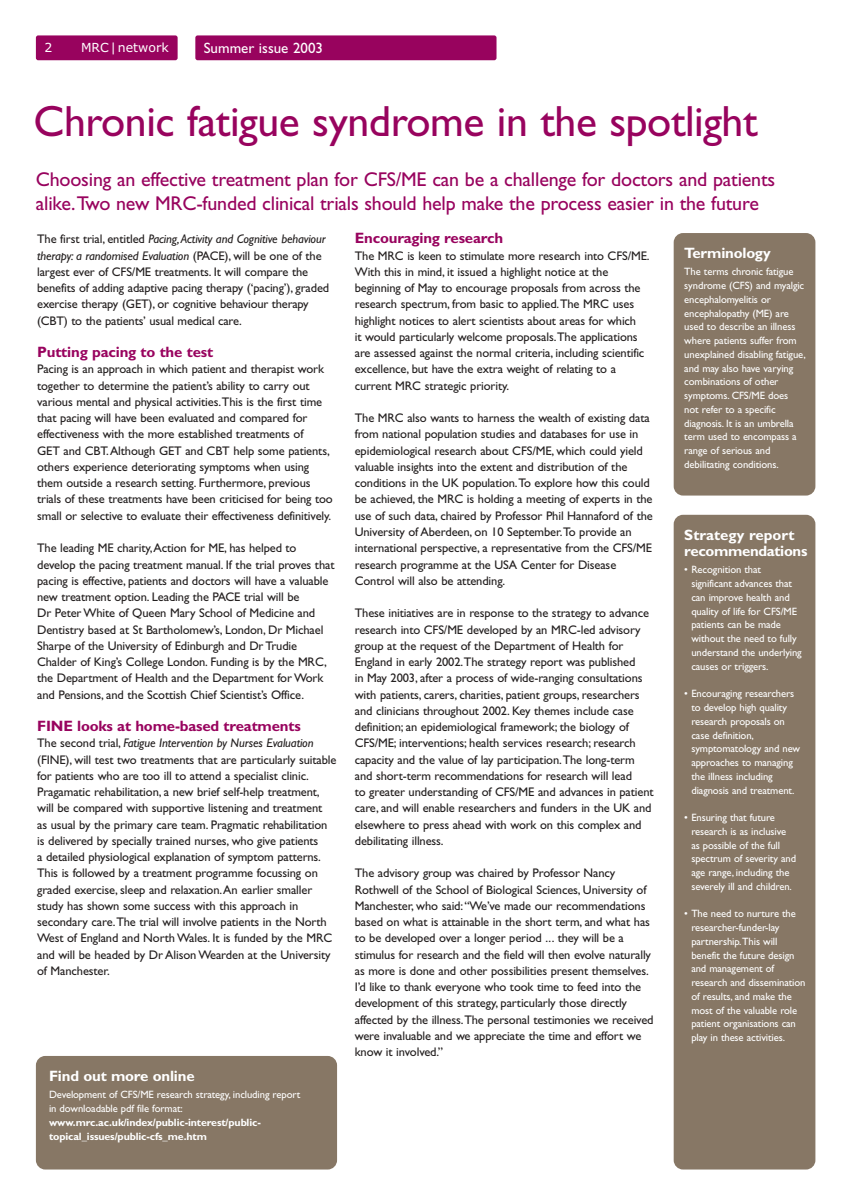
<style>
.page{position:relative;width:850px;height:1204px;background:#fff}
.page>*{position:absolute;margin:0;border:0;box-sizing:border-box;transform-origin:0 0}
.t1{font:43.75px "Gill Sans";letter-spacing:-.01em;color:#98035e}
.t2{font:20px/23.8px "Gill Sans";letter-spacing:-.01em;color:#98035e}
.t3{font:700 15px "Gill Sans";letter-spacing:-.01em;color:#98035e}
.t4{font:700 15px/16.2px "Gill Sans";letter-spacing:-.01em;color:#fff}
.t5{font:15px "Gill Sans";color:#fff}
.t6{font:12.5px/16.2px "Gill Sans";letter-spacing:-.01em;color:#231f1f}
.t7{font:12.5px "Verdana";color:#fff}
.t8{font:10.62px/13.8px "Gill Sans";letter-spacing:-.01em;color:#fff}
.t9{font:700 10.62px/13.8px "Gill Sans";letter-spacing:-.01em;color:#fff}
.s1{font-style:italic}
</style>
<div class="page">
<div style="left:195px;top:35px;width:302px;height:25px;background:#98035e;border-radius:2px"></div>
<div style="left:36px;top:35px;width:142px;height:25px;background:#98035e;border-radius:2px"></div>
<div style="left:674px;top:233px;width:141px;height:262px;background:#877765;border-radius:9px"></div>
<div style="left:674px;top:515px;width:141px;height:654px;background:#877765;border-radius:9px"></div>
<div style="left:36px;top:1056px;width:301px;height:113px;background:#877765;border-radius:9px"></div>
<p class="t7" style="left:44px;top:43px;width:9px">2</p>
<p class="t7" style="left:81px;top:43px;width:89px">MRC | network</p>
<p class="t5" style="left:204px;top:42px;width:121px">Summer issue 2003</p>
<h1 class="t1" style="left:33px;top:106px;width:726px">Chronic fatigue syndrome in the spotlight</h1>
<h2 class="t2" style="left:36px;top:170px;width:741px">Choosing an effective treatment plan for CFS/ME can be a challenge for doctors and patients alike.Two new MRC-funded clinical trials should help make the process easier in the future</h2>
<p class="t6" style="left:37px;top:232px;width:294px">The first trial, entitled <span class="s1">Pacing,Activity and Cognitive behaviour therapy: a randomised Evaluation</span> (PACE), will be one of the largest ever of CFS/ME treatments. It will compare the benefits of adding adaptive pacing therapy (‘pacing’), graded exercise therapy (GET), or cognitive behaviour therapy (CBT) to the patients’ usual medical care.</p>
<p class="t3" style="left:37px;top:347px;width:177px">Putting pacing to the test</p>
<p class="t6" style="left:37px;top:362px;width:297px">Pacing is an approach in which patient and therapist work together to determine the patient’s ability to carry out various mental and physical activities.This is the first time that pacing will have been evaluated and compared for effectiveness with the more established treatments of<br>GET and CBT.Although GET and CBT help some patients, others experience deteriorating symptoms when using them outside a research setting. Furthermore, previous trials of these treatments have been criticised for being too small or selective to evaluate their effectiveness definitively.</p>
<p class="t6" style="left:37px;top:541px;width:299px">The leading ME charity,Action for ME, has helped to develop the pacing treatment manual. If the trial proves that pacing is effective, patients and doctors will have a valuable new treatment option. Leading the PACE trial will be<br>Dr Peter White of Queen Mary School of Medicine and Dentistry based at St Bartholomew’s, London, Dr Michael Sharpe of the University of Edinburgh and Dr Trudie Chalder of King’s College London. Funding is by the MRC, the Department of Health and the Department for Work and Pensions, and the Scottish Chief Scientist’s Office.</p>
<p class="t3" style="left:37px;top:721px;width:265px">FINE looks at home-based treatments</p>
<p class="t6" style="left:37px;top:736px;width:301px">The second trial, <span class="s1">Fatigue Intervention by Nurses Evaluation </span>(FINE), will test two treatments that are particularly suitable for patients who are too ill to attend a specialist clinic.<br>Pragamatic rehabilitation, a new brief self-help treatment, will be compared with supportive listening and treatment<br>as usual by the primary care team. Pragmatic rehabilitation is delivered by specially trained nurses, who give patients<br>a detailed physiological explanation of symptom patterns.<br>This is followed by a treatment programme focussing on graded exercise, sleep and relaxation.An earlier smaller study has shown some success with this approach in secondary care.The trial will involve patients in the North West of England and North Wales. It is funded by the MRC and will be headed by Dr Alison Wearden at the University of Manchester.</p>
<p class="t3" style="left:355px;top:233px;width:150px">Encouraging research</p>
<p class="t6" style="left:355px;top:249px;width:296px">The MRC is keen to stimulate more research into CFS/ME.<br>With this in mind, it issued a highlight notice at the beginning of May to encourage proposals from across the research spectrum, from basic to applied.The MRC uses highlight notices to alert scientists about areas for which<br>it would particularly welcome proposals.The applications are assessed against the normal criteria, including scientific excellence, but have the extra weight of relating to a current MRC strategic priority.</p>
<p class="t6" style="left:355px;top:411px;width:300px">The MRC also wants to harness the wealth of existing data from national population studies and databases for use in epidemiological research about CFS/ME, which could yield valuable insights into the extent and distribution of the conditions in the UK population.To explore how this could be achieved, the MRC is holding a meeting of experts in the use of such data, chaired by Professor Phil Hannaford of the University of Aberdeen, on 10 September.To provide an international perspective, a representative from the CFS/ME research programme at the USA Center for Disease Control will also be attending.</p>
<p class="t6" style="left:355px;top:606px;width:300px">These initiatives are in response to the strategy to advance research into CFS/ME developed by an MRC-led advisory group at the request of the Department of Health for England in early 2002.The strategy report was published<br>in May 2003, after a process of wide-ranging consultations with patients, carers, charities, patient groups, researchers and clinicians throughout 2002. Key themes include case definition; an epidemiological framework; the biology of CFS/ME; interventions; health services research; research capacity and the value of lay participation.The long-term and short-term recommendations for research will lead<br>to greater understanding of CFS/ME and advances in patient care, and will enable researchers and funders in the UK and elsewhere to press ahead with work on this complex and debilitating illness.</p>
<p class="t6" style="left:355px;top:866px;width:300px">The advisory group was chaired by Professor Nancy Rothwell of the School of Biological Sciences, University of Manchester, who said:“We’ve made our recommendations based on what is attainable in the short term, and what has to be developed over a longer period ... they will be a stimulus for research and the field will then evolve naturally as more is done and other possibilities present themselves.<br>I’d like to thank everyone who took time to feed into the development of this strategy, particularly those directly affected by the illness.The personal testimonies we received were invaluable and we appreciate the time and effort we know it involved.”</p>
<p class="t4" style="left:684px;top:246px;width:88px">Terminology</p>
<p class="t8" style="left:684px;top:266px;width:123px">The terms chronic fatigue syndrome (CFS) and myalgic encephalomyelitis or encephalopathy (ME) are used to describe an illness where patients suffer from unexplained disabling fatigue, and may also have varying combinations of other symptoms. CFS/ME does<br>not refer to a specific diagnosis. It is an umbrella term used to encompass a range of serious and debilitating conditions.</p>
<p class="t4" style="left:684px;top:528px;width:125px">Strategy report recommendations</p>
<p class="t8" style="left:691px;top:564px;width:112px;text-indent:-7px">• Recognition that significant advances that can improve health and quality of life for CFS/ME patients can be made without the need to fully understand the underlying causes or triggers.</p>
<p class="t8" style="left:691px;top:688px;width:110px;text-indent:-7px">• Encouraging researchers to develop high quality research proposals on case definition, symptomatology and new approaches to managing the illness including diagnosis and treatment.</p>
<p class="t8" style="left:691px;top:812px;width:106px;text-indent:-7px">• Ensuring that future research is as inclusive as possible of the full spectrum of severity and age range, including the severely ill and children.</p>
<p class="t8" style="left:691px;top:908px;width:116px;text-indent:-7px">• The need to nurture the researcher-funder-lay partnership.This will benefit the future design and management of research and dissemination of results, and make the most of the valuable role patient organisations can play in these activities.</p>
<p class="t4" style="left:49px;top:1069px;width:147px">Find out more online</p>
<p class="t8" style="left:49px;top:1089px;width:253px">Development of CFS/ME research strategy, including report in downloadable pdf file format:</p>
<p class="t9" style="left:49px;top:1116px;width:213px">www.mrc.ac.uk/index/public-interest/public&shy;topical_issues/public-cfs_me.htm</p>
</div>
